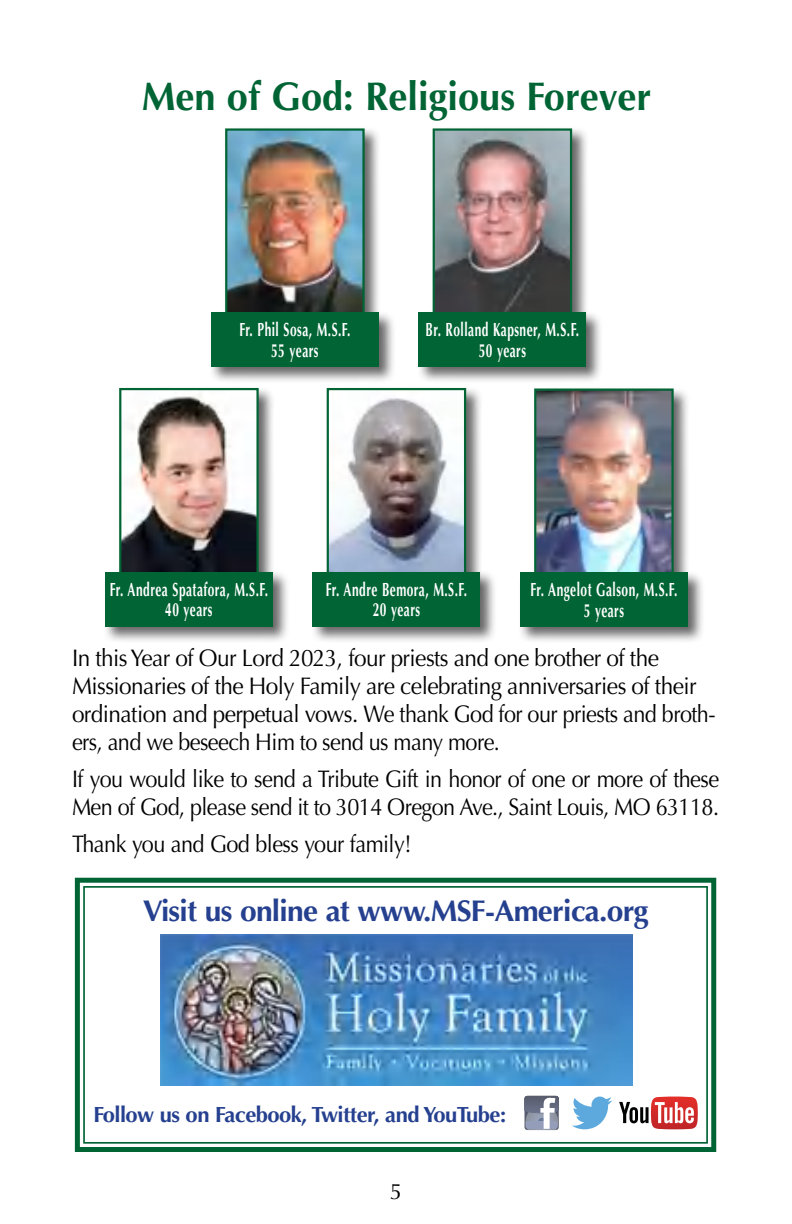
<style>
.page{position:relative;width:792px;height:1224px;background:#fff}
.page>*{position:absolute;margin:0;border:0;box-sizing:border-box;transform-origin:0 0}
.t1{font:700 40px "Optima";color:#006434;scale:.95 1}
.t2{font:700 30px "Optima";letter-spacing:-.025em;color:#25408f}
.t3{font:24px/28px "Optima";letter-spacing:-.025em;color:#000;scale:.94 1}
.t4{font:24px/28px "Optima";letter-spacing:-.025em;color:#000;scale:.9 1}
.t5{font:700 22px "Optima";letter-spacing:-.025em;color:#25408f}
.t6{font:22px "Optima";color:#000}
.t7{font:700 19px/20.6px "Optima";letter-spacing:.04em;color:#fff;text-align:center;scale:.63 1}
</style>
<div class="page">
<div style="left:223px;top:127px;width:159px;height:215px;background:#000;opacity:.6"></div>
<img style="left:228px;top:131px;width:134px;height:180px">
<div style="left:225px;top:128px;width:140px;height:197px;border:2px solid #006434"></div>
<div style="left:209px;top:311px;width:187px;height:73px;background:#000;opacity:.6"></div>
<div style="left:211px;top:313px;width:168px;height:54px;background:#006434"></div>
<div style="left:117px;top:386px;width:159px;height:215px;background:#000;opacity:.6"></div>
<img style="left:122px;top:391px;width:134px;height:179px">
<div style="left:119px;top:388px;width:140px;height:197px;border:2px solid #006434"></div>
<div style="left:103px;top:570px;width:187px;height:73px;background:#000;opacity:.6"></div>
<div style="left:105px;top:572px;width:168px;height:54px;background:#006434"></div>
<div style="left:532px;top:387px;width:159px;height:215px;background:#000;opacity:.6"></div>
<img style="left:537px;top:392px;width:134px;height:179px">
<div style="left:534px;top:389px;width:140px;height:196px;border:2px solid #006434"></div>
<div style="left:518px;top:571px;width:187px;height:73px;background:#000;opacity:.6"></div>
<div style="left:520px;top:573px;width:168px;height:54px;background:#006434"></div>
<div style="left:431px;top:127px;width:158px;height:215px;background:#000;opacity:.6"></div>
<img style="left:436px;top:131px;width:133px;height:180px">
<div style="left:433px;top:128px;width:139px;height:197px;border:2px solid #006434"></div>
<div style="left:417px;top:311px;width:186px;height:73px;background:#000;opacity:.6"></div>
<div style="left:418px;top:313px;width:168px;height:54px;background:#006434"></div>
<div style="left:325px;top:386px;width:158px;height:215px;background:#000;opacity:.6"></div>
<img style="left:330px;top:391px;width:133px;height:179px">
<div style="left:327px;top:388px;width:139px;height:197px;border:2px solid #006434"></div>
<div style="left:311px;top:570px;width:186px;height:73px;background:#000;opacity:.6"></div>
<div style="left:313px;top:572px;width:167px;height:54px;background:#006434"></div>
<img style="left:74px;top:877px;width:643px;height:275px">
<div style="left:83px;top:886px;width:625px;height:258px;border:2px solid #006434"></div>
<svg style="left:525px;top:1096px;width:34px;height:34px"></svg>
<svg style="left:572px;top:1097px;width:40px;height:32px"></svg>
<svg style="left:619px;top:1097px;width:79px;height:32px"></svg>
<h1 class="t1" style="left:142px;top:73px;width:538px">Men of God: Religious Forever</h1>
<p class="t7" style="left:239px;top:320px;width:178px">Fr. Phil Sosa, M.S.F.<br>55 years</p>
<p class="t7" style="left:426px;top:320px;width:245px">Br. Rolland Kapsner, M.S.F.<br>50 years</p>
<p class="t7" style="left:110px;top:579px;width:253px">Fr. Andrea Spatafora, M.S.F.<br>40 years</p>
<p class="t7" style="left:530px;top:580px;width:235px">Fr. Angelot Galson, M.S.F.<br>5 years</p>
<p class="t7" style="left:326px;top:579px;width:226px">Fr. Andre Bemora, M.S.F.<br>20 years</p>
<p class="t3" style="left:72px;top:644px;width:686px">In this Year of Our Lord 2023, four priests and one brother of the Missionaries of the Holy Family are celebrating anniversaries of their ordination and perpetual vows. We thank God for our priests and broth&shy;ers, and we beseech Him to send us many more.</p>
<p class="t4" style="left:72px;top:765px;width:721px">If you would like to send a Tribute Gift in honor of one or more of these<br>Men of God, please send it to 3014 Oregon Ave., Saint Louis, MO 63118.</p>
<p class="t4" style="left:72px;top:830px;width:379px">Thank you and God bless your family!</p>
<p class="t2" style="left:143px;top:893px;width:507px">Visit us online at www.MSF-America.org</p>
<p class="t5" style="left:93px;top:1102px;width:414px">Follow us on Facebook, Twitter, and YouTube:</p>
<p class="t6" style="left:390px;top:1179px;width:14px">5</p>
</div>
